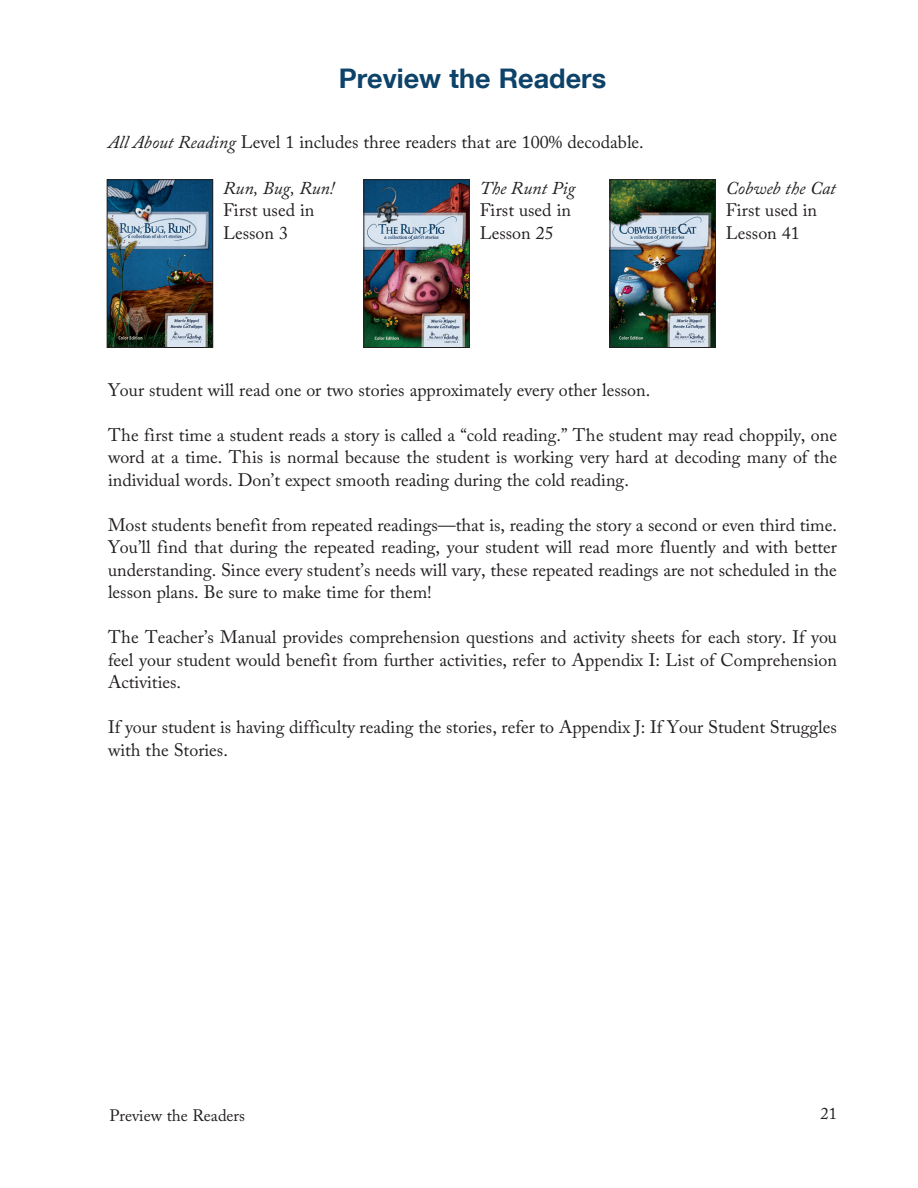
<style>
.page{position:relative;width:918px;height:1188px;background:#fff}
.page>*{position:absolute;margin:0;border:0;box-sizing:border-box;transform-origin:0 0}
.t1{font:700 27px "Helvetica Neue LT Com";color:#0d4269}
.Paragraph_Main{font:18px/22.5px "Adobe Caslon Pro";color:#231f20;text-align:justify}
.Paragraph_Main-2{font:italic 18px "Adobe Caslon Pro";color:#231f20}
.t2{font:16.5px "Adobe Caslon Pro";color:#231f20}
.s1{font-style:italic}
</style>
<div class="page">
<img style="left:109px;top:181px;width:102px;height:165px">
<div style="left:107px;top:179px;width:106px;height:169px;border:1px solid #231f20"></div>
<img style="left:365px;top:181px;width:103px;height:165px">
<div style="left:363px;top:179px;width:107px;height:169px;border:1px solid #231f20"></div>
<img style="left:612px;top:181px;width:102px;height:165px">
<div style="left:610px;top:179px;width:106px;height:169px;border:1px solid #231f20"></div>
<p class="t1" style="left:339px;top:62px;width:269px">Preview the Readers</p>
<p class="Paragraph_Main" style="left:108px;top:131px;width:537px"><span class="s1">All About Reading</span> Level 1 includes three readers that are 100% decodable.</p>
<p class="Paragraph_Main-2" style="left:223px;top:177px;width:113px">Run, Bug, Run!</p>
<p class="Paragraph_Main" style="left:223px;top:199px;width:93px">First used in</p>
<p class="Paragraph_Main" style="left:223px;top:221px;width:66px">Lesson 3</p>
<p class="Paragraph_Main-2" style="left:480px;top:177px;width:97px">The Runt Pig</p>
<p class="Paragraph_Main" style="left:480px;top:199px;width:93px">First used in</p>
<p class="Paragraph_Main" style="left:480px;top:221px;width:75px">Lesson 25</p>
<p class="Paragraph_Main-2" style="left:726px;top:177px;width:112px">Cobweb the Cat</p>
<p class="Paragraph_Main" style="left:726px;top:199px;width:93px">First used in</p>
<p class="Paragraph_Main" style="left:726px;top:221px;width:75px">Lesson 41</p>
<p class="Paragraph_Main" style="left:108px;top:378px;width:544px">Your student will read one or two stories approximately every other lesson.</p>
<p class="Paragraph_Main" style="left:108px;top:423px;width:731px">The first time a student reads a story is called a “cold reading.” The student may read choppily, one word at a time. This is normal because the student is working very hard at decoding many of the individual words. Don’t expect smooth reading during the cold reading.</p>
<p class="Paragraph_Main" style="left:108px;top:513px;width:731px">Most students benefit from repeated readings—that is, reading the story a second or even third time.<br>You’ll find that during the repeated reading, your student will read more fluently and with better understanding. Since every student’s needs will vary, these repeated readings are not scheduled in the lesson plans. Be sure to make time for them!</p>
<p class="Paragraph_Main" style="left:108px;top:626px;width:731px">The Teacher’s Manual provides comprehension questions and activity sheets for each story. If you feel your student would benefit from further activities, refer to Appendix I: List of Comprehension Activities.</p>
<p class="Paragraph_Main" style="left:108px;top:716px;width:730px">If your student is having difficulty reading the stories, refer to Appendix J: If Your Student Struggles with the Stories.</p>
<p class="t2" style="left:110px;top:1105px;width:137px">Preview the Readers</p>
<p class="t2" style="left:820px;top:1104px;width:18px">21</p>
</div>
